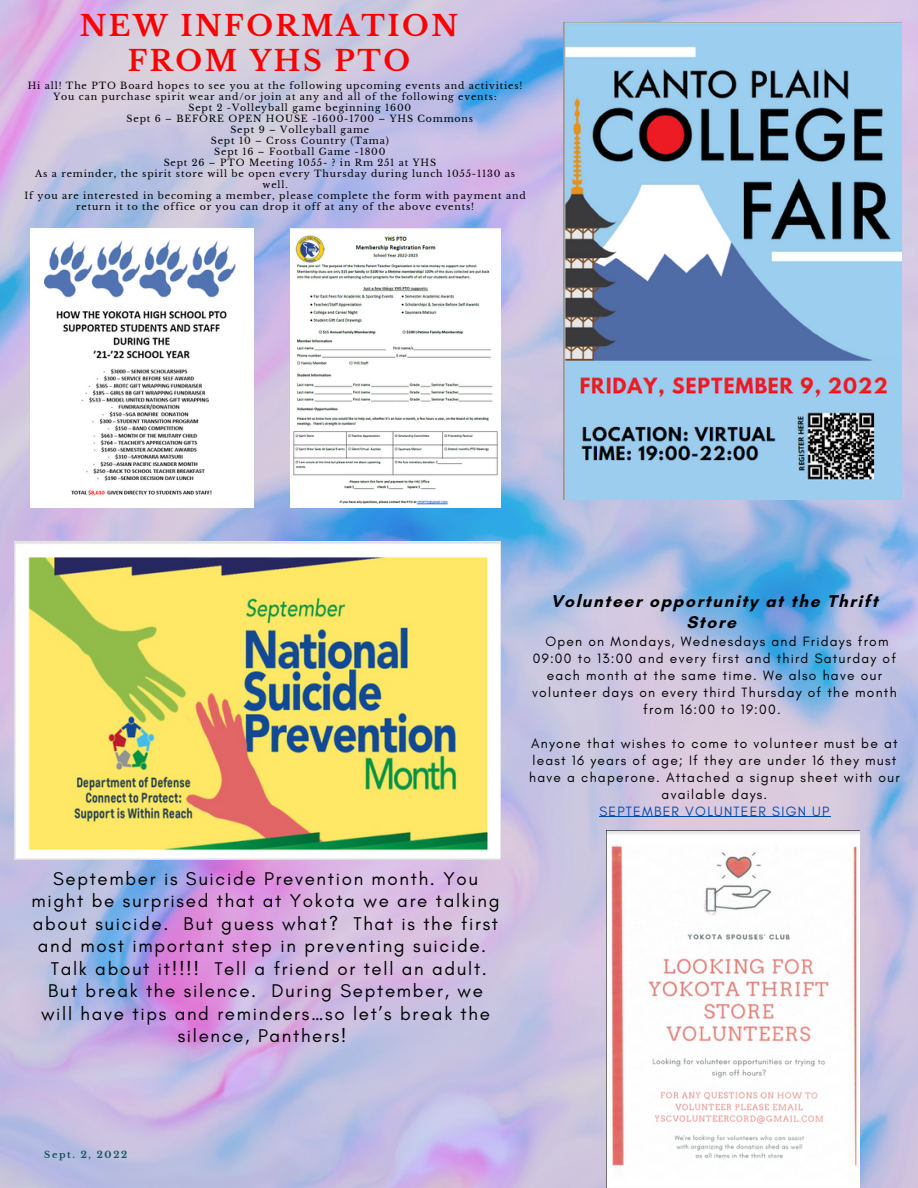
<style>
.page{position:relative;width:918px;height:1188px;background:#fff}
.page>*{position:absolute;margin:0;border:0;box-sizing:border-box;transform-origin:0 0}
.t1{font:700 28.35px/34.8px "Libre Baskerville";letter-spacing:.09em;color:#fd0001;text-align:center}
.t2{font:18.75px/22.5px "Glacial Indifference";letter-spacing:.09em;color:#000;text-align:center}
.t3{font:700 17.4px/20.9px "Glacial Indifference";letter-spacing:.09em;color:#000;text-align:center}
.t4{font:13.8px/17px "Glacial Indifference";letter-spacing:.09em;color:#000;text-align:center}
.t5{font:13.8px "Glacial Indifference";letter-spacing:.09em;color:#004aad}
.t6{font:9.45px "Libre Baskerville";letter-spacing:.09em;color:#000}
.t7{font:700 9.3px "Libre Baskerville";letter-spacing:.18em;color:#0f535d}
</style>
<div class="page">
<img style="left:0;top:0;width:918px;height:1188px">
<img style="left:31px;top:229px;width:222px;height:279px">
<img style="left:291px;top:229px;width:210px;height:279px">
<img style="left:606px;top:830px;width:254px;height:358px">
<img style="left:14px;top:542px;width:486px;height:317px">
<hr style="left:599px;top:817px;width:232px;height:1px;background:#004aad">
<img style="left:563px;top:23px;width:339px;height:477px">
<h1 class="t1" style="left:80px;top:8px;width:380px">NEW INFORMATION<br>FROM YHS PTO</h1>
<p class="t6" style="left:28px;top:80px;width:496px">Hi all! The PTO Board hopes to see you at the following upcoming events and activities!</p>
<p class="t6" style="left:54px;top:91px;width:445px">You can purchase spirit wear and/or join at any and all of the following events:</p>
<p class="t6" style="left:188px;top:102px;width:224px">Sept 2 -Volleyball game beginning 1600</p>
<p class="t6" style="left:127px;top:113px;width:348px">Sept 6 – BEFORE OPEN HOUSE -1600-1700 – YHS Commons</p>
<p class="t6" style="left:230px;top:124px;width:140px">Sept 9 – Volleyball game</p>
<p class="t6" style="left:211px;top:135px;width:180px">Sept 10 – Cross Country (Tama)</p>
<p class="t6" style="left:214px;top:146px;width:173px">Sept 16 – Football Game -1800</p>
<p class="t6" style="left:164px;top:157px;width:274px">Sept 26 – PTO Meeting 1055- ? in Rm 251 at YHS</p>
<p class="t6" style="left:35px;top:168px;width:482px">As a reminder, the spirit store will be open every Thursday during lunch 1055-1130 as</p>
<p class="t6" style="left:263px;top:178px;width:27px">well.</p>
<p class="t6" style="left:25px;top:189px;width:503px">If you are interested in becoming a member, please complete the form with payment and</p>
<p class="t6" style="left:76px;top:200px;width:399px">return it to the office or you can drop it off at any of the above events!</p>
<p class="t2" style="left:32px;top:867px;width:469px">September is Suicide Prevention month. You might be surprised that at Yokota we are talking about suicide. But guess what? That is the first and most important step in preventing suicide.<br>Talk about it!!!! Tell a friend or tell an adult.<br>But break the silence. During September, we will have tips and reminders…so let’s break the silence, Panthers!</p>
<h3 class="t3" style="left:551px;top:591px;width:329px">Volunteer opportunity at the Thrift<br>Store</h3>
<h3 class="t4" style="left:532px;top:633px;width:366px">Open on Mondays, Wednesdays and Fridays from 09:00 to 13:00 and every first and third Saturday of each month at the same time. We also have our volunteer days on every third Thursday of the month from 16:00 to 19:00.</h3>
<h3 class="t4" style="left:529px;top:735px;width:372px">Anyone that wishes to come to volunteer must be at least 16 years of age; If they are under 16 they must have a chaperone. Attached a signup sheet with our available days.</h3>
<h3 class="t5" style="left:599px;top:803px;width:231px">SEPTEMBER VOLUNTEER SIGN UP</h3>
<p class="t7" style="left:44px;top:1149px;width:85px">Sept. 2, 2022</p>
</div>
